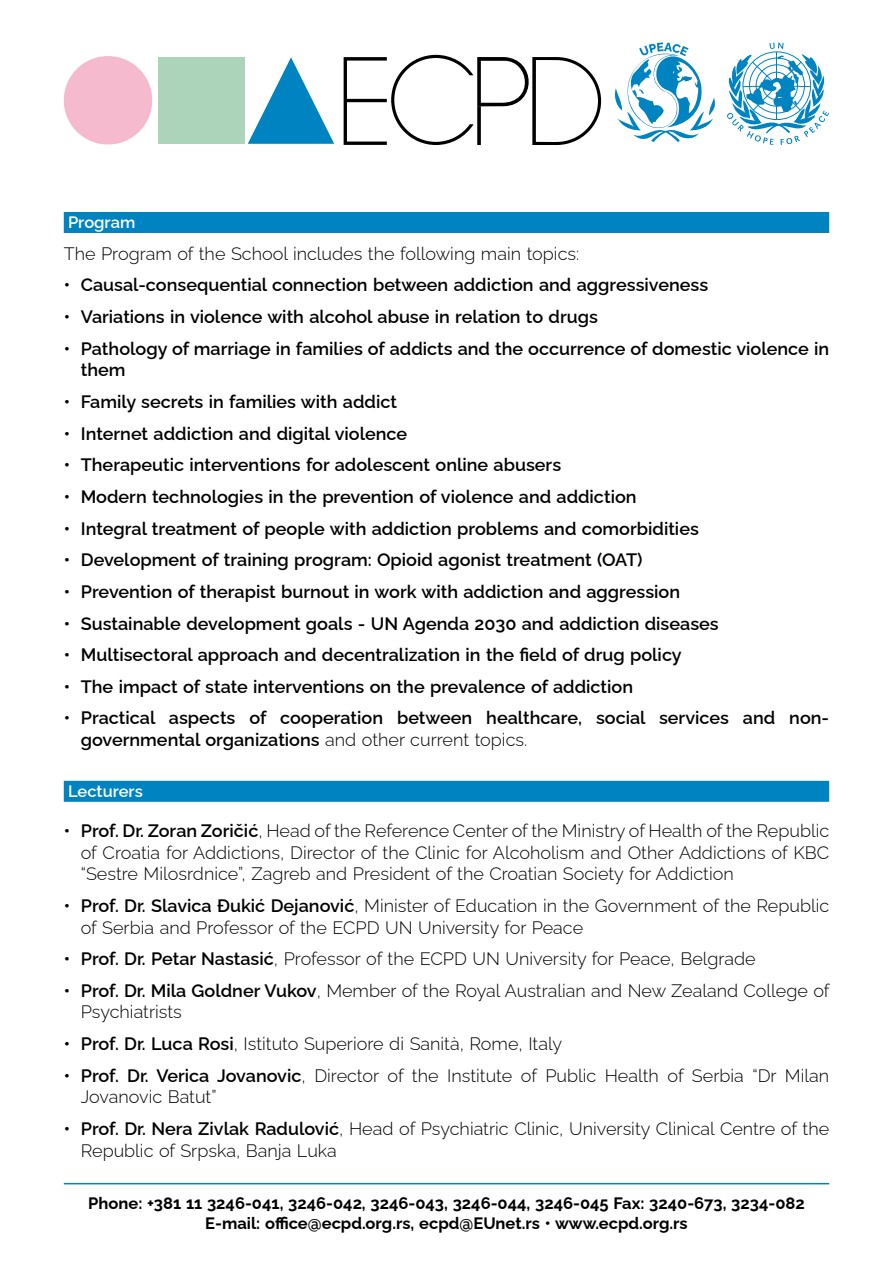
<style>
.page{position:relative;width:893px;height:1263px;background:#fff}
.page>*{position:absolute;margin:0;border:0;box-sizing:border-box;transform-origin:0 0}
.t1{font:600 18px/21.6px "Raleway";color:#000}
.t2{font:300 18px/21.6px "Raleway";color:#000}
.t3{font:700 16.5px/19.8px "Raleway";color:#000;text-align:center}
.t4{font:600 16.5px "Raleway";color:#fff}
.s1{font-weight:300}
.s2{font-weight:600}
</style>
<div class="page">
<svg style="left:344px;top:55px;width:257px;height:90px"></svg>
<div style="left:158px;top:57px;width:87px;height:87px;background:#acd4bb"></div>
<svg style="left:248px;top:57px;width:86px;height:87px"></svg>
<div style="left:64px;top:56px;width:88px;height:89px;background:#f5bacd;border-radius:50%"></div>
<svg style="left:727px;top:43px;width:102px;height:102px"></svg>
<svg style="left:615px;top:43px;width:100px;height:99px"></svg>
<hr style="left:64px;top:1183px;width:765px;height:1px;background:#0084c1">
<div style="left:64px;top:212px;width:765px;height:21px;background:#0084c1"></div>
<div style="left:64px;top:781px;width:765px;height:21px;background:#0084c1"></div>
<p class="t4" style="left:68px;top:209px;width:69px">Program</p>
<p class="t2" style="left:64px;top:241px;width:517px">The Program of the School includes the following main topics:</p>
<p class="t1" style="left:64px;top:272px;width:646px">• Causal-consequential connection between addiction and aggressiveness</p>
<p class="t1" style="left:64px;top:304px;width:536px">• Variations in violence with alcohol abuse in relation to drugs</p>
<p class="t1" style="left:81px;top:336px;width:750px;text-indent:-17px">• Pathology of marriage in families of addicts and the occurrence of domestic violence in them</p>
<p class="t1" style="left:64px;top:389px;width:335px">• Family secrets in families with addict</p>
<p class="t1" style="left:64px;top:420px;width:345px">• Internet addiction and digital violence</p>
<p class="t1" style="left:64px;top:452px;width:499px">• Therapeutic interventions for adolescent online abusers</p>
<p class="t1" style="left:64px;top:484px;width:574px">• Modern technologies in the prevention of violence and addiction</p>
<p class="t1" style="left:64px;top:515px;width:637px">• Integral treatment of people with addiction problems and comorbidities</p>
<p class="t1" style="left:64px;top:547px;width:580px">• Development of training program: Opioid agonist treatment (OAT)</p>
<p class="t1" style="left:64px;top:579px;width:618px">• Prevention of therapist burnout in work with addiction and aggression</p>
<p class="t1" style="left:64px;top:610px;width:656px">• Sustainable development goals - UN Agenda 2030 and addiction diseases</p>
<p class="t1" style="left:64px;top:642px;width:619px">• Multisectoral approach and decentralization in the field of drug policy</p>
<p class="t1" style="left:64px;top:674px;width:571px">• The impact of state interventions on the prevalence of addiction</p>
<p class="t1" style="left:81px;top:705px;width:750px;text-indent:-17px">• Practical aspects of cooperation between healthcare, social services and non&shy;governmental organizations <span class="s1">and other current topics.</span></p>
<p class="t4" style="left:68px;top:778px;width:76px">Lecturers</p>
<p class="t2" style="left:81px;top:818px;width:750px;text-align:justify;text-indent:-17px"><span class="s2">• Prof. Dr. Zoran Zoričić</span>, Head of the Reference Center of the Ministry of Health of the Republic of Croatia for Addictions, Director of the Clinic for Alcoholism and Other Addictions of KBC “Sestre Milosrdnice”, Zagreb and President of the Croatian Society for Addiction</p>
<p class="t2" style="left:81px;top:893px;width:750px;text-indent:-17px"><span class="s2">• Prof. Dr. Slavica Đukić Dejanović</span>, Minister of Education in the Government of the Republic of Serbia and Professor of the ECPD UN University for Peace</p>
<p class="t2" style="left:64px;top:946px;width:693px"><span class="s2">• Prof. Dr. Petar Nastasić</span>, Professor of the ECPD UN University for Peace, Belgrade</p>
<p class="t2" style="left:81px;top:978px;width:750px;text-indent:-17px"><span class="s2">• Prof. Dr. Mila Goldner Vukov</span>, Member of the Royal Australian and New Zealand College of<br>Psychiatrists</p>
<p class="t2" style="left:64px;top:1031px;width:500px"><span class="s2">• Prof. Dr. Luca Rosi</span>, Istituto Superiore di Sanità, Rome, Italy</p>
<p class="t2" style="left:81px;top:1063px;width:750px;text-indent:-17px"><span class="s2">• Prof. Dr. Verica Jovanovic</span>, Director of the Institute of Public Health of Serbia “Dr Milan<br>Jovanovic Batut”</p>
<p class="t2" style="left:81px;top:1116px;width:750px;text-indent:-17px"><span class="s2">• Prof. Dr. Nera Zivlak Radulović</span>, Head of Psychiatric Clinic, University Clinical Centre of the<br>Republic of Srpska, Banja Luka</p>
<p class="t3" style="left:88px;top:1192px;width:718px">Phone: +381 11 3246-041, 3246-042, 3246-043, 3246-044, 3246-045 Fax: 3240-673, 3234-082<br>E-mail: office@ecpd.org.rs, ecpd@EUnet.rs • www.ecpd.org.rs</p>
</div>
